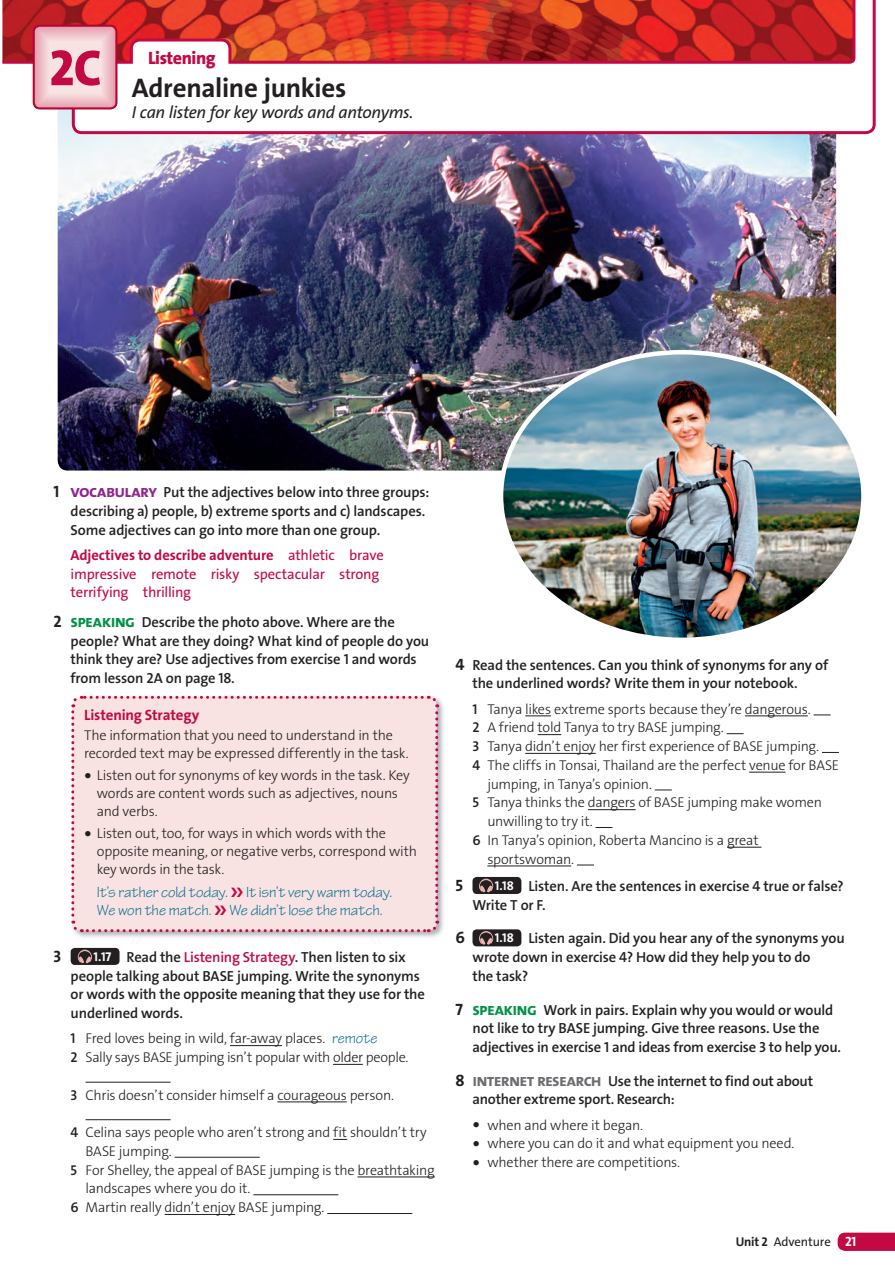
<style>
.page{position:relative;width:895px;height:1270px;background:#fff}
.page>*{position:absolute;margin:0;border:0;box-sizing:border-box;transform-origin:0 0}
.t1{font:800 51px "The Sans Os F";color:#c30944}
.t2{font:700 27px "The Sans Os F";color:#231f20}
.t3{font:800 18px "The Sans Os F";letter-spacing:-.025em;color:#c30944}
.t4{font:italic 17.25px "The Sans Os F";letter-spacing:-.02em;color:#231f20}
.t5{font:700 16.5px "The Sans Os F";color:#231f20}
.t6{font:15.75px/18px "Tekton Pro";letter-spacing:-.005em;color:#086f8e}
.t7{font:700 15px "The Sans Os F";letter-spacing:-.01em;color:#c30944}
.t8{font:600 14.7px/18.8px "The Sans Os F";letter-spacing:-.01em;color:#231f20}
.t9{font:14.7px/18.8px "The Sans Os F";letter-spacing:-.015em;color:#c30944}
.t10{font:300 14.25px/18px "The Sans Os F";letter-spacing:-.015em;color:#231f20}
.t11{font:12.75px "The Sans Os F";letter-spacing:-.01em;color:#231f20}
.s1{font-weight:700;font-size:16.5px}
.s2{font-weight:700;font-size:17.25px;color:#90268f}
.s3{font-weight:700}
.s4{font-weight:700;font-size:17.25px;color:#009345}
.s5{font-weight:700;font-size:18px}
.s6{color:#c30944}
.s7{font-weight:700;font-size:12.75px;color:#fff}
.s8{font-weight:600}
.s9{font-family:"Tekton Pro";font-weight:400;font-size:15.75px;color:#086f8e}
.s10{font-weight:700;font-size:17.25px;color:#6c6d70}
.s11{font-weight:700;font-size:13.5px;color:#fff}
</style>
<div class="page">
<img style="left:58px;top:110px;width:777px;height:359px">
<img style="left:501px;top:352px;width:360px;height:285px">
<svg style="left:70px;top:0;width:806px;height:136px"></svg>
<svg style="left:2px;top:0;width:855px;height:65px;background:#c83129"></svg>
<svg style="left:838px;top:1232px;width:57px;height:18px"></svg>
<svg style="left:525px;top:715px;width:26px;height:1px"></svg>
<hr style="left:745px;top:715px;width:63px;height:1px;background:#231f20">
<svg style="left:538px;top:734px;width:23px;height:1px"></svg>
<hr style="left:525px;top:753px;width:71px;height:1px;background:#231f20">
<hr style="left:749px;top:771px;width:36px;height:1px;background:#231f20">
<hr style="left:588px;top:809px;width:48px;height:1px;background:#231f20">
<hr style="left:727px;top:846px;width:34px;height:1px;background:#231f20">
<hr style="left:487px;top:865px;width:84px;height:1px;background:#231f20">
<svg style="left:814px;top:714px;width:17px;height:1px"></svg>
<svg style="left:726px;top:733px;width:17px;height:1px"></svg>
<svg style="left:822px;top:752px;width:17px;height:1px"></svg>
<svg style="left:655px;top:789px;width:17px;height:1px"></svg>
<svg style="left:595px;top:827px;width:17px;height:1px"></svg>
<svg style="left:577px;top:864px;width:17px;height:1px"></svg>
<div style="left:472px;top:876px;width:49px;height:17px;background:#231f20;border-radius:4px"></div>
<svg style="left:479px;top:878px;width:14px;height:14px"></svg>
<div style="left:472px;top:929px;width:49px;height:17px;background:#231f20;border-radius:4px"></div>
<svg style="left:479px;top:931px;width:14px;height:13px"></svg>
<hr style="left:230px;top:1045px;width:52px;height:1px;background:#231f20">
<hr style="left:333px;top:1063px;width:30px;height:1px;background:#231f20">
<hr style="left:277px;top:1101px;width:70px;height:1px;background:#231f20">
<svg style="left:333px;top:1138px;width:14px;height:1px"></svg>
<hr style="left:357px;top:1176px;width:78px;height:1px;background:#231f20">
<hr style="left:165px;top:1213px;width:70px;height:1px;background:#231f20">
<div style="left:71px;top:947px;width:49px;height:17px;background:#231f20;border-radius:4px"></div>
<svg style="left:78px;top:949px;width:14px;height:14px"></svg>
<hr style="left:86px;top:1081px;width:85px;height:1px;background:#231f20">
<hr style="left:86px;top:1119px;width:85px;height:1px;background:#231f20">
<hr style="left:175px;top:1156px;width:85px;height:1px;background:#231f20">
<hr style="left:253px;top:1194px;width:85px;height:1px;background:#231f20">
<hr style="left:327px;top:1213px;width:85px;height:1px;background:#231f20">
<div style="left:70px;top:694px;width:376px;height:245px;background:#231f20;opacity:.35"></div>
<div style="left:70px;top:694px;width:370px;height:239px;background:#f8e3e2"></div>
<div style="left:20px;top:14px;width:232px;height:96px;background:#c30944;opacity:.75"></div>
<h1 class="t1" style="left:49px;top:35px;width:54px">2C</h1>
<p class="t3" style="left:148px;top:46px;width:69px">Listening</p>
<h2 class="t2" style="left:132px;top:71px;width:216px">Adrenaline junkies</h2>
<p class="t4" style="left:132px;top:101px;width:283px">I can listen for key words and antonyms.</p>
<p class="t8" style="left:71px;top:483px;width:360px;text-indent:-17px"><span class="s1">1</span> <span class="s2">vocabulary</span> Put the adjectives below into three groups: describing a) people, b) extreme sports and c) landscapes.<br>Some adjectives can go into more than one group.</p>
<p class="t9" style="left:71px;top:545px;width:315px"><span class="s3">Adjectives to describe adventure</span> athletic brave impressive remote risky spectacular strong terrifying thrilling</p>
<p class="t8" style="left:71px;top:612px;width:360px;text-indent:-17px"><span class="s1">2</span> <span class="s4">speaking</span> Describe the photo above. Where are the people? What are they doing? What kind of people do you think they are? Use adjectives from exercise 1 and words from lesson 2A on page 18.</p>
<p class="t7" style="left:84px;top:705px;width:117px">Listening Strategy</p>
<p class="t10" style="left:84px;top:726px;width:326px">The information that you need to understand in the recorded text may be expressed differently in the task.</p>
<p class="t10" style="left:97px;top:766px;width:314px;text-indent:-13px"><span class="s5">•</span> Listen out for synonyms of key words in the task. Key words are content words such as adjectives, nouns and verbs.</p>
<p class="t10" style="left:97px;top:824px;width:322px;text-indent:-13px"><span class="s5">•</span> Listen out, too, for ways in which words with the opposite meaning, or negative verbs, correspond with key words in the task.</p>
<p class="t6" style="left:97px;top:883px;width:297px">It’s rather cold today. <span class="s6">❯❯</span> It isn’t very warm today.<br>We won the match. <span class="s6">❯❯</span> We didn’t lose the match.</p>
<p class="t5" style="left:54px;top:945px;width:9px">3</p>
<p class="t8" style="left:71px;top:947px;width:356px;text-indent:23px"><span class="s7">1.17</span> Read the <span class="s6">Listening Strategy</span>. Then listen to six people talking about BASE jumping. Write the synonyms or words with the opposite meaning that they use for the underlined words.</p>
<p class="t10" style="left:71px;top:1029px;width:339px;line-height:18.8px"><span class="s8">1</span> Fred loves being in wild, far-away places. <span class="s9">remote<br></span><span class="s8">2</span> Sally says BASE jumping isn’t popular with older people.</p>
<p class="t10" style="left:71px;top:1085px;width:325px"><span class="s8">3</span> Chris doesn’t consider himself a courageous person.</p>
<p class="t10" style="left:71px;top:1123px;width:358px"><span class="s8">4</span> Celina says people who aren’t strong and fit shouldn’t try</p>
<p class="t10" style="left:86px;top:1142px;width:88px">BASE jumping.</p>
<p class="t10" style="left:71px;top:1160px;width:365px"><span class="s8">5</span> For Shelley, the appeal of BASE jumping is the breathtaking</p>
<p class="t10" style="left:86px;top:1179px;width:166px">landscapes where you do it.</p>
<p class="t10" style="left:71px;top:1198px;width:255px"><span class="s8">6</span> Martin really didn’t enjoy BASE jumping.</p>
<p class="t8" style="left:472px;top:655px;width:357px;text-indent:-17px"><span class="s1">4</span> Read the sentences. Can you think of synonyms for any of the underlined words? Write them in your notebook.</p>
<p class="t10" style="left:472px;top:699px;width:340px"><span class="s8">1</span> Tanya likes extreme sports because they’re dangerous.</p>
<p class="t10" style="left:472px;top:718px;width:253px"><span class="s8">2</span> A friend told Tanya to try BASE jumping.</p>
<p class="t10" style="left:472px;top:737px;width:348px"><span class="s8">3</span> Tanya didn’t enjoy her first experience of BASE jumping.</p>
<p class="t10" style="left:472px;top:756px;width:368px"><span class="s8">4</span> The cliffs in Tonsai, Thailand are the perfect venue for BASE</p>
<p class="t10" style="left:487px;top:774px;width:166px">jumping, in Tanya’s opinion.</p>
<p class="t10" style="left:472px;top:793px;width:351px"><span class="s8">5</span> Tanya thinks the dangers of BASE jumping make women</p>
<p class="t10" style="left:487px;top:812px;width:107px">unwilling to try it.</p>
<p class="t10" style="left:472px;top:831px;width:288px"><span class="s8">6</span> In Tanya’s opinion, Roberta Mancino is a great</p>
<p class="t10" style="left:487px;top:849px;width:88px">sportswoman.</p>
<p class="t5" style="left:455px;top:874px;width:9px">5</p>
<p class="t8" style="left:472px;top:876px;width:373px;text-indent:22px"><span class="s7">1.18</span> Listen. Are the sentences in exercise 4 true or false?<br>Write T or F.</p>
<p class="t5" style="left:455px;top:927px;width:11px">6</p>
<p class="t8" style="left:472px;top:929px;width:374px;text-indent:22px"><span class="s7">1.18</span> Listen again. Did you hear any of the synonyms you wrote down in exercise 4? How did they help you to do<br>the task?</p>
<p class="t8" style="left:472px;top:1000px;width:370px;text-indent:-17px"><span class="s1">7</span> <span class="s4">speaking</span> Work in pairs. Explain why you would or would not like to try BASE jumping. Give three reasons. Use the adjectives in exercise 1 and ideas from exercise 3 to help you.</p>
<p class="t8" style="left:472px;top:1071px;width:342px;text-indent:-17px"><span class="s1">8</span> <span class="s10">internet research</span> Use the internet to find out about another extreme sport. Research:</p>
<p class="t10" style="left:472px;top:1115px;width:172px"><span class="s5">•</span> when and where it began.</p>
<p class="t10" style="left:472px;top:1134px;width:323px"><span class="s5">•</span> where you can do it and what equipment you need.</p>
<p class="t10" style="left:472px;top:1153px;width:209px"><span class="s5">•</span> whether there are competitions.</p>
<p class="t11" style="left:736px;top:1233px;width:122px"><span class="s3">Unit 2</span> Adventure <span class="s11">21</span></p>
</div>
